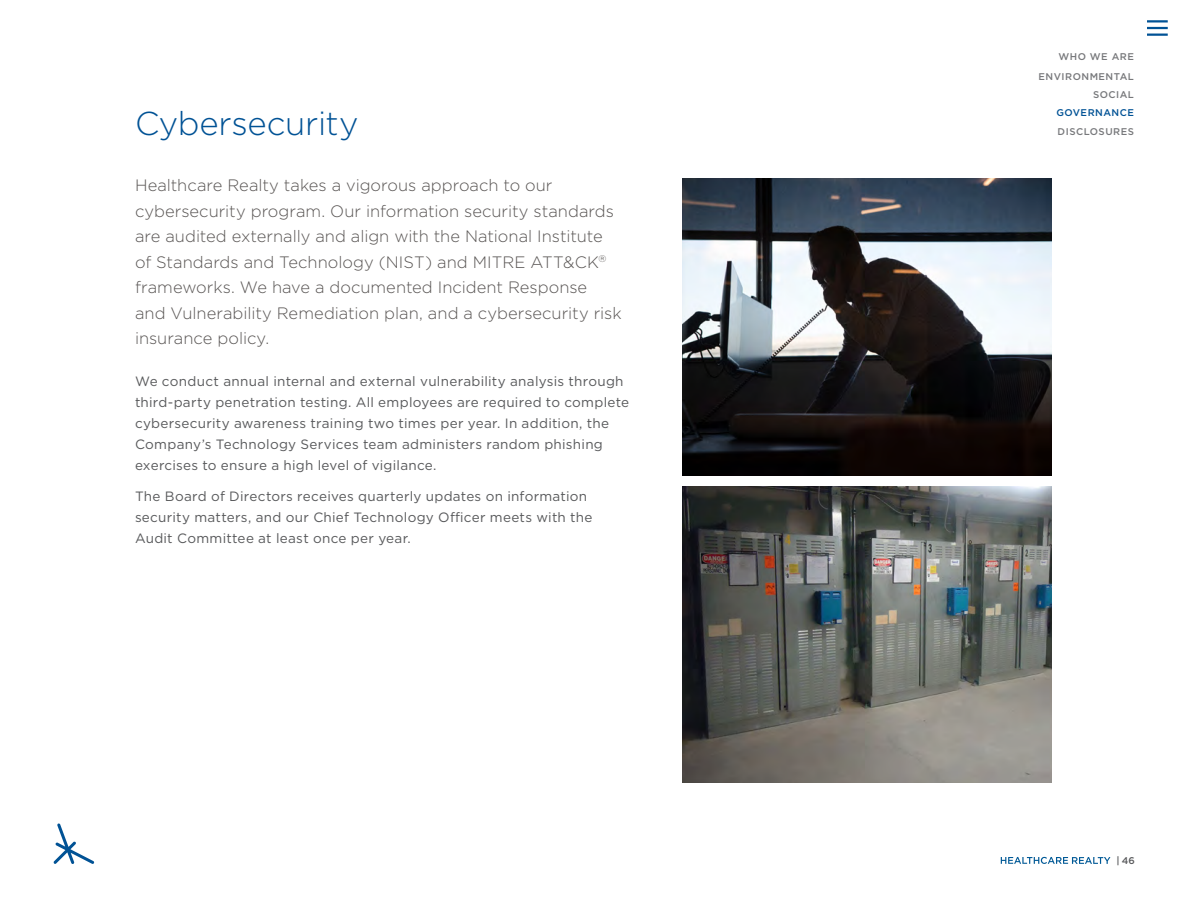
<style>
.page{position:relative;width:1188px;height:918px;background:#fff}
.page>*{position:absolute;margin:0;border:0;box-sizing:border-box;transform-origin:0 0}
.t1{font:300 33px "Gotham";letter-spacing:-.01em;color:#005295}
.t2{font:300 16.5px/25.5px "Gotham";color:#595554}
.t3{font:13.5px/21px "Gotham";letter-spacing:.02em;color:#58595b}
.t4{font:500 9.75px "Gotham";letter-spacing:.05em;color:#77787b}
.t5{font:500 9.75px "Gotham";letter-spacing:.05em;color:#005295}
.t6{font:500 9.75px "Gotham";color:#58595b}
</style>
<div class="page">
<svg style="left:54px;top:824px;width:40px;height:40px"></svg>
<svg style="left:1001px;top:857px;width:109px;height:7px"></svg>
<hr style="left:1147px;top:20px;width:21px;height:2px;background:#005295">
<hr style="left:1147px;top:27px;width:21px;height:2px;background:#005295">
<hr style="left:1147px;top:34px;width:21px;height:2px;background:#005295">
<img style="left:682px;top:178px;width:370px;height:297px">
<img style="left:682px;top:486px;width:370px;height:297px">
<h1 class="t1" style="left:135px;top:102px;width:225px">Cybersecurity</h1>
<p class="t2" style="left:135px;top:172px;width:488px">Healthcare Realty takes a vigorous approach to our cybersecurity program. Our information security standards are audited externally and align with the National Institute of Standards and Technology (NIST) and MITRE ATT&amp;CK<sup>® </sup>frameworks. We have a documented Incident Response and Vulnerability Remediation plan, and a cybersecurity risk insurance policy.</p>
<p class="t3" style="left:135px;top:370px;width:496px">We conduct annual internal and external vulnerability analysis through third-party penetration testing. All employees are required to complete cybersecurity awareness training two times per year. In addition, the Company’s Technology Services team administers random phishing exercises to ensure a high level of vigilance.</p>
<p class="t3" style="left:135px;top:486px;width:459px">The Board of Directors receives quarterly updates on information security matters, and our Chief Technology Officer meets with the<br>Audit Committee at least once per year.</p>
<p class="t4" style="left:1058px;top:50px;width:77px">WHO WE ARE</p>
<p class="t4" style="left:1039px;top:70px;width:97px">ENVIRONMENTAL</p>
<p class="t4" style="left:1093px;top:88px;width:42px">SOCIAL</p>
<p class="t5" style="left:1056px;top:107px;width:79px">GOVERNANCE</p>
<p class="t4" style="left:1058px;top:125px;width:78px">DISCLOSURES</p>
<p class="t6" style="left:1116px;top:854px;width:20px">| 46</p>
</div>
